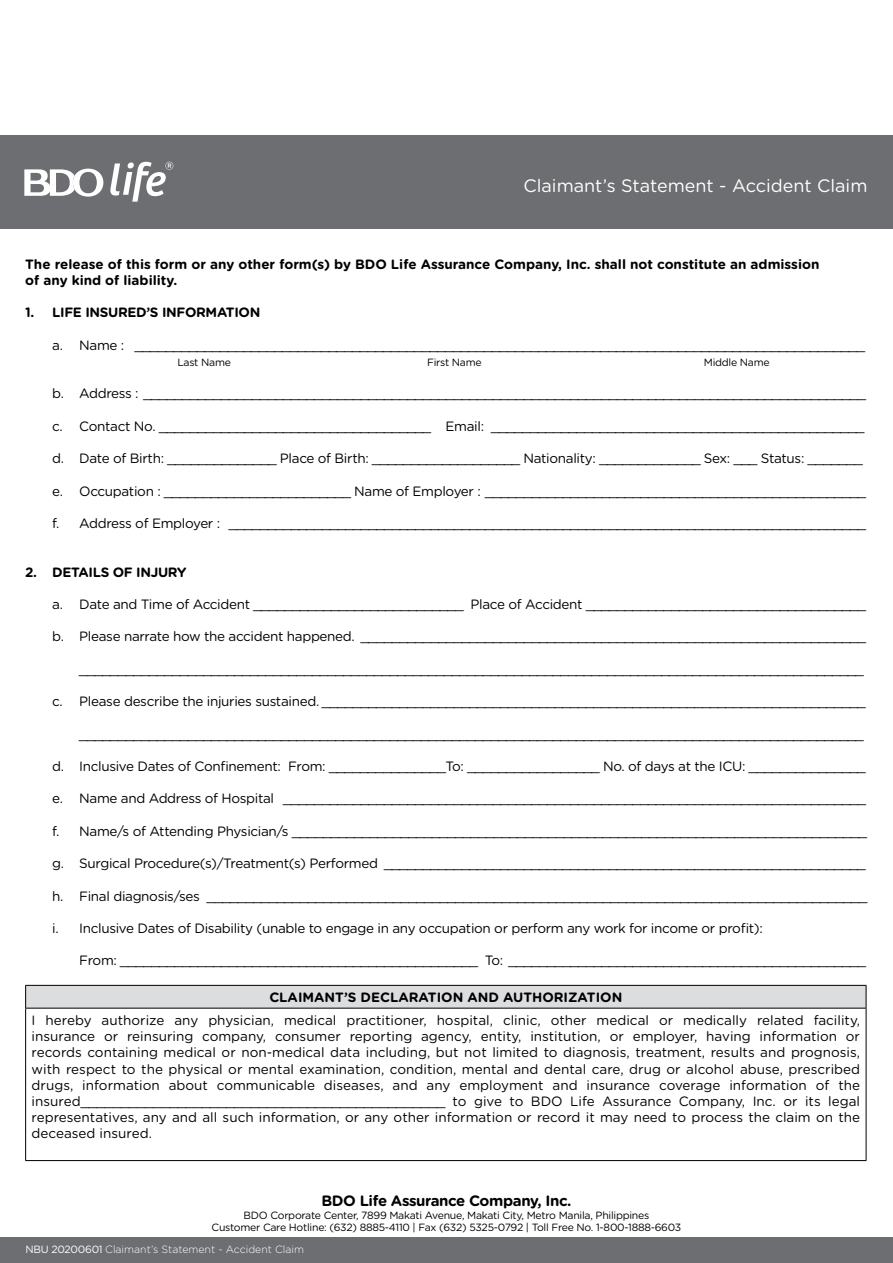
<style>
.page{position:relative;width:893px;height:1263px;background:#fff}
.page>*{position:absolute;margin:0;border:0;box-sizing:border-box;transform-origin:0 0}
.t1{font:18px "Gotham Rounded";color:#fff}
.t2{font:700 15px "Gotham Rounded";letter-spacing:-.025em;color:#000}
.t3{font:13.5px/16.2px "Gotham Rounded";letter-spacing:-.025em;color:#000;text-align:justify}
.t4{font:700 13.5px/16.2px "Gotham Rounded";color:#000}
.t5{font:700 13.5px "Gotham Rounded";letter-spacing:-.025em;color:#000}
.t6{font:10.5px/12.6px "Gotham Rounded";letter-spacing:-.025em;color:#000;text-align:center}
.t7{font:300 10.5px "Gotham";color:#fff}
.s1{font-family:"Gotham Rounded";font-weight:400}
</style>
<div class="page">
<div style="left:0;top:135px;width:893px;height:94px;background:#6d6e71"></div>
<div style="left:26px;top:985px;width:840px;height:23px;background:#dcddde"></div>
<hr style="left:25px;top:985px;width:841px;height:1px;background:#000">
<svg style="left:25px;top:986px;width:1px;height:22px"></svg>
<svg style="left:866px;top:986px;width:1px;height:22px"></svg>
<hr style="left:25px;top:1008px;width:841px;height:1px;background:#000">
<hr style="left:25px;top:1008px;width:1px;height:152px;background:#000">
<hr style="left:866px;top:1008px;width:1px;height:152px;background:#000">
<hr style="left:25px;top:1160px;width:841px;height:1px;background:#000">
<div style="left:0;top:1237px;width:893px;height:26px;background:#6d6e71"></div>
<svg style="left:24px;top:169px;width:79px;height:28px"></svg>
<svg style="left:110px;top:162px;width:63px;height:40px"></svg>
<h1 class="t1" style="left:523px;top:173px;width:345px">Claimant’s Statement - Accident Claim</h1>
<p class="t4" style="left:25px;top:255px;width:796px">The release of this form or any other form(s) by BDO Life Assurance Company, Inc. shall not constitute an admission of any kind of liability.</p>
<p class="t5" style="left:25px;top:303px;width:237px">1. LIFE INSURED’S INFORMATION</p>
<p class="t3" style="left:52px;top:336px;width:814px">a. Name : ______________________________________________________________________________________________</p>
<p class="t6" style="left:177px;top:355px;width:55px">Last Name</p>
<p class="t6" style="left:427px;top:355px;width:56px">First Name</p>
<p class="t6" style="left:704px;top:355px;width:67px">Middle Name</p>
<p class="t3" style="left:52px;top:385px;width:815px">b. Address : _____________________________________________________________________________________________</p>
<p class="t3" style="left:52px;top:417px;width:813px">c. Contact No. ___________________________________ Email: ________________________________________________</p>
<p class="t3" style="left:52px;top:450px;width:812px">d. Date of Birth: ______________ Place of Birth: ___________________ Nationality: _____________ Sex: ___ Status: _______</p>
<p class="t3" style="left:52px;top:482px;width:815px">e. Occupation : ________________________ Name of Employer : _________________________________________________</p>
<p class="t3" style="left:52px;top:514px;width:815px">f. Address of Employer : __________________________________________________________________________________</p>
<p class="t5" style="left:25px;top:562px;width:163px">2. DETAILS OF INJURY</p>
<p class="t3" style="left:52px;top:595px;width:815px">a. Date and Time of Accident ___________________________ Place of Accident ____________________________________</p>
<p class="t3" style="left:52px;top:628px;width:815px">b. Please narrate how the accident happened. _________________________________________________________________</p>
<p class="t3" style="left:79px;top:660px;width:786px">_____________________________________________________________________________________________________</p>
<p class="t3" style="left:52px;top:693px;width:815px">c. Please describe the injuries sustained. ______________________________________________________________________</p>
<p class="t3" style="left:79px;top:725px;width:786px">_____________________________________________________________________________________________________</p>
<p class="t3" style="left:52px;top:757px;width:815px">d. Inclusive Dates of Confinement: From: _______________To: _________________ No. of days at the ICU: _______________</p>
<p class="t3" style="left:52px;top:790px;width:815px">e. Name and Address of Hospital ___________________________________________________________________________</p>
<p class="t3" style="left:52px;top:822px;width:816px">f. Name/s of Attending Physician/s __________________________________________________________________________</p>
<p class="t3" style="left:52px;top:855px;width:815px">g. Surgical Procedure(s)/Treatment(s) Performed ______________________________________________________________</p>
<p class="t3" style="left:52px;top:887px;width:816px">h. Final diagnosis/ses _____________________________________________________________________________________</p>
<p class="t3" style="left:52px;top:919px;width:712px">i. Inclusive Dates of Disability (unable to engage in any occupation or perform any work for income or profit):</p>
<p class="t3" style="left:79px;top:952px;width:788px">From: ______________________________________________ To: ______________________________________________</p>
<p class="t4" style="left:269px;top:989px;width:355px">CLAIMANT’S DECLARATION AND AUTHORIZATION</p>
<p class="t3" style="left:32px;top:1011px;width:830px">I hereby authorize any physician, medical practitioner, hospital, clinic, other medical or medically related facility, insurance or reinsuring company, consumer reporting agency, entity, institution, or employer, having information or records containing medical or non-medical data including, but not limited to diagnosis, treatment, results and prognosis, with respect to the physical or mental examination, condition, mental and dental care, drug or alcohol abuse, prescribed drugs, information about communicable diseases, and any employment and insurance coverage information of the insured_____________________________________________ to give to BDO Life Assurance Company, Inc. or its legal representatives, any and all such information, or any other information or record it may need to process the claim on the deceased insured.</p>
<p class="t2" style="left:321px;top:1190px;width:252px">BDO Life Assurance Company, Inc.</p>
<p class="t6" style="left:212px;top:1208px;width:471px">BDO Corporate Center, 7899 Makati Avenue, Makati City, Metro Manila, Philippines<br>Customer Care Hotline: (632) 8885-4110 | Fax (632) 5325-0792 | Toll Free No. 1-800-1888-6603</p>
<p class="t7" style="left:26px;top:1244px;width:280px"><span class="s1">NBU 20200601</span> Claimant’s Statement - Accident Claim</p>
</div>
